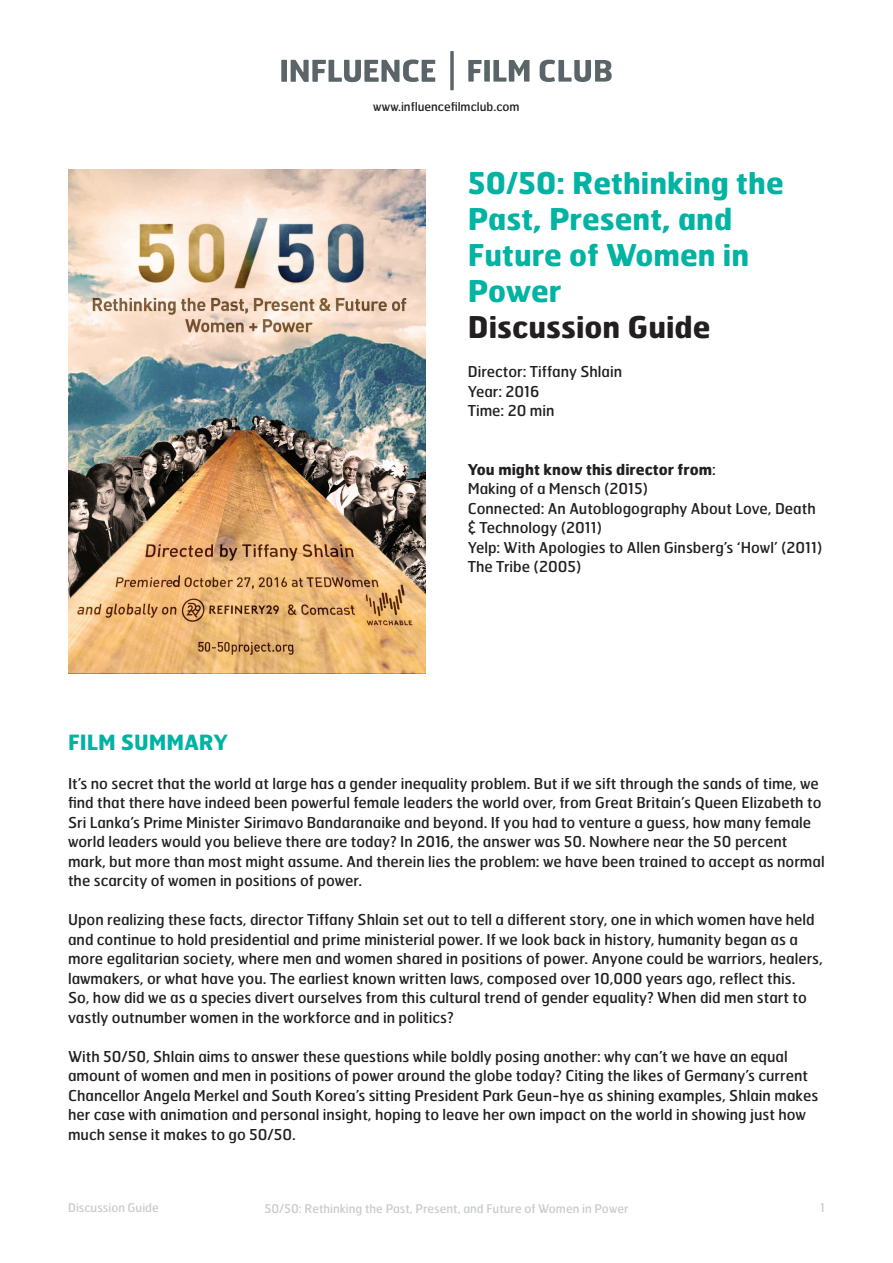
<style>
.page{position:relative;width:893px;height:1263px;background:#fff}
.page>*{position:absolute;margin:0;border:0;box-sizing:border-box;transform-origin:0 0}
.t1{font:700 30px/36px "Hermes";color:#00b3a2}
.t2{font:700 30px "Hermes";color:#231f20}
.t3{font:700 21px "Hermes";color:#00b3a2}
.t4{font:15px/19.5px "Hermes";color:#231f20}
.t5{font:12px "Hermes";color:#cacccc}
.t6{font:12px "Hermes";color:#231f20}
.s1{font-weight:700}
</style>
<div class="page">
<div style="left:281px;top:60px;width:6px;height:22px;background:#5b6468"></div>
<svg style="left:291px;top:59px;width:144px;height:23px"></svg>
<svg style="left:468px;top:60px;width:62px;height:22px"></svg>
<svg style="left:450px;top:51px;width:4px;height:39px"></svg>
<svg style="left:540px;top:60px;width:72px;height:22px"></svg>
<img style="left:68px;top:169px;width:357px;height:504px">
<p class="t6" style="left:373px;top:99px;width:148px">www.influencefilmclub.com</p>
<h1 class="t1" style="left:468px;top:164px;width:317px">50/50: Rethinking the<br>Past, Present, and<br>Future of Women in<br>Power</h1>
<h1 class="t2" style="left:468px;top:308px;width:244px">Discussion Guide</h1>
<p class="t4" style="left:468px;top:362px;width:156px">Director: Tiffany Shlain<br>Year: 2016<br>Time: 20 min</p>
<p class="t4" style="left:468px;top:459px;width:356px"><span class="s1">You might know this director from</span>:<br>Making of a Mensch (2015)<br>Connected: An Autoblogography About Love, Death &amp; Technology (2011)<br>Yelp: With Apologies to Allen Ginsberg’s ‘Howl’ (2011)<br>The Tribe (2005)</p>
<h2 class="t3" style="left:68px;top:728px;width:162px">FILM SUMMARY</h2>
<p class="t4" style="left:68px;top:773px;width:758px">It’s no secret that the world at large has a gender inequality problem. But if we sift through the sands of time, we find that there have indeed been powerful female leaders the world over, from Great Britain’s Queen Elizabeth to Sri Lanka’s Prime Minister Sirimavo Bandaranaike and beyond. If you had to venture a guess, how many female world leaders would you believe there are today? In 2016, the answer was 50. Nowhere near the 50 percent mark, but more than most might assume. And therein lies the problem: we have been trained to accept as normal the scarcity of women in positions of power.</p>
<p class="t4" style="left:68px;top:909px;width:756px">Upon realizing these facts, director Tiffany Shlain set out to tell a different story, one in which women have held and continue to hold presidential and prime ministerial power. If we look back in history, humanity began as a more egalitarian society, where men and women shared in positions of power. Anyone could be warriors, healers, lawmakers, or what have you. The earliest known written laws, composed over 10,000 years ago, reflect this.<br>So, how did we as a species divert ourselves from this cultural trend of gender equality? When did men start to vastly outnumber women in the workforce and in politics?</p>
<p class="t4" style="left:68px;top:1046px;width:752px">With 50/50, Shlain aims to answer these questions while boldly posing another: why can’t we have an equal amount of women and men in positions of power around the globe today? Citing the likes of Germany’s current Chancellor Angela Merkel and South Korea’s sitting President Park Geun-hye as shining examples, Shlain makes her case with animation and personal insight, hoping to leave her own impact on the world in showing just how much sense it makes to go 50/50.</p>
<p class="t5" style="left:68px;top:1200px;width:92px">Discussion Guide</p>
<p class="t5" style="left:265px;top:1201px;width:365px">50/50: Rethinking the Past, Present, and Future of Women in Power</p>
<p class="t5" style="left:820px;top:1200px;width:6px">1</p>
</div>
